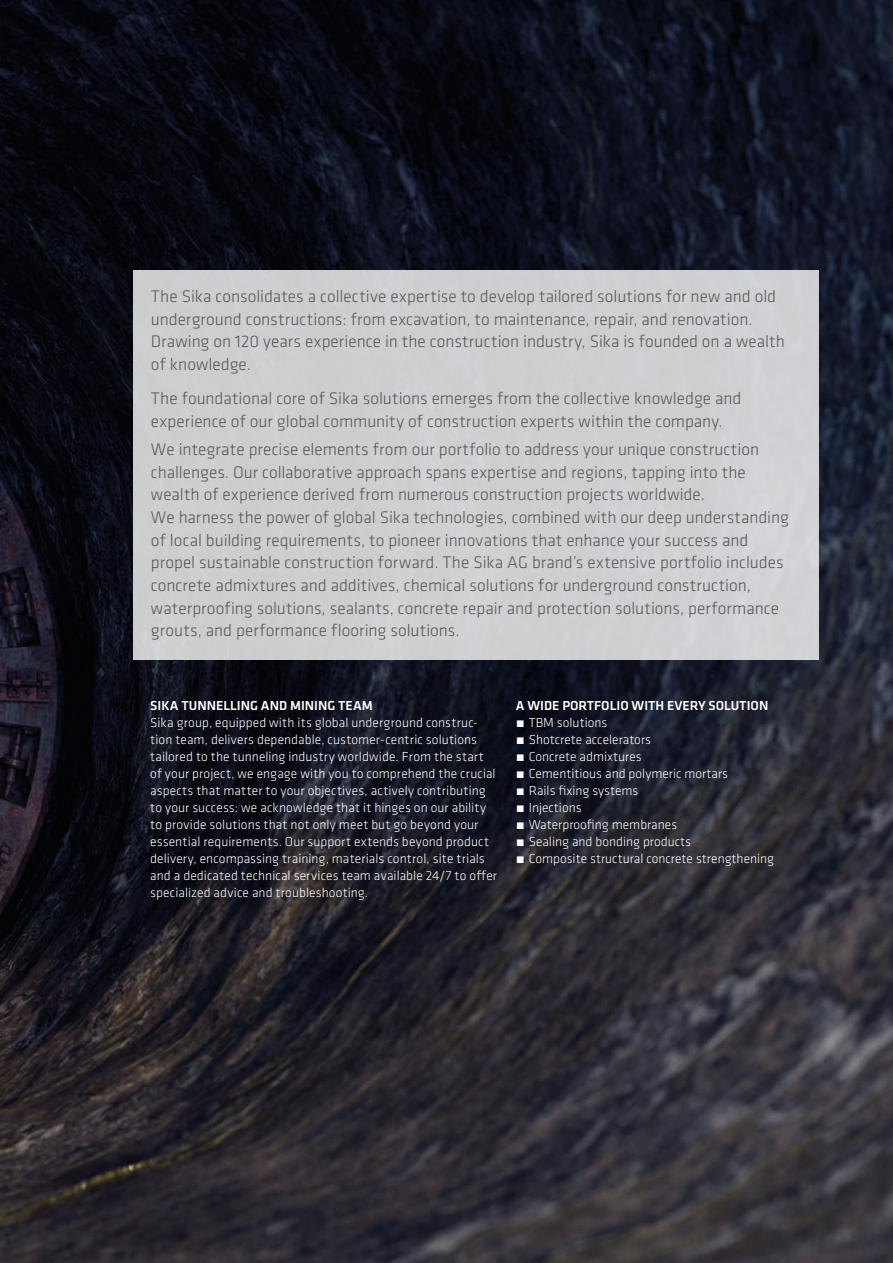
<style>
.page{position:relative;width:893px;height:1263px;background:#fff}
.page>*{position:absolute;margin:0;border:0;box-sizing:border-box;transform-origin:0 0}
.SI__Klavica_Lead{font:300 17.4px/22.6px "Klavika";color:#575756}
.SI_Klavika_copy{font:300 13.5px/17px "Klavika";letter-spacing:.005em;color:#fff}
.SI_Klavica_HL4{font:500 13.5px "Klavika";color:#fff}
</style>
<div class="page">
<img style="left:0;top:0;width:893px;height:1263px">
<div style="left:133px;top:270px;width:686px;height:389px;background:#cecfd1"></div>
<p class="SI__Klavica_Lead" style="left:151px;top:285px;width:635px">The Sika consolidates a collective expertise to develop tailored solutions for new and old underground constructions: from excavation, to maintenance, repair, and renovation.<br>Drawing on 120 years experience in the construction industry, Sika is founded on a wealth of knowledge.</p>
<p class="SI__Klavica_Lead" style="left:151px;top:387px;width:592px">The foundational core of Sika solutions emerges from the collective knowledge and experience of our global community of construction experts within the company.</p>
<p class="SI__Klavica_Lead" style="left:151px;top:438px;width:610px">We integrate precise elements from our portfolio to address your unique construction challenges. Our collaborative approach spans expertise and regions, tapping into the wealth of experience derived from numerous construction projects worldwide.</p>
<p class="SI__Klavica_Lead" style="left:151px;top:506px;width:639px">We harness the power of global Sika technologies, combined with our deep understanding of local building requirements, to pioneer innovations that enhance your success and propel sustainable construction forward. The Sika AG brand’s extensive portfolio includes concrete admixtures and additives, chemical solutions for underground construction, waterproofing solutions, sealants, concrete repair and protection solutions, performance grouts, and performance flooring solutions.</p>
<p class="SI_Klavica_HL4" style="left:150px;top:696px;width:224px">SIKA TUNNELLING AND MINING TEAM</p>
<p class="SI_Klavika_copy" style="left:150px;top:714px;width:348px">Sika group, equipped with its global underground construc&shy;tion team, delivers dependable, customer-centric solutions tailored to the tunneling industry worldwide. From the start of your project, we engage with you to comprehend the crucial aspects that matter to your objectives, actively contributing to your success: we acknowledge that it hinges on our ability to provide solutions that not only meet but go beyond your essential requirements. Our support extends beyond product delivery, encompassing training, materials control, site trials and a dedicated technical services team available 24/7 to offer specialized advice and troubleshooting.</p>
<p class="SI_Klavica_HL4" style="left:516px;top:696px;width:254px">A WIDE PORTFOLIO WITH EVERY SOLUTION</p>
<p class="SI_Klavika_copy" style="left:516px;top:714px;width:93px">́ TBM solutions</p>
<p class="SI_Klavika_copy" style="left:516px;top:731px;width:137px">́ Shotcrete accelerators</p>
<p class="SI_Klavika_copy" style="left:516px;top:748px;width:127px">́ Concrete admixtures</p>
<p class="SI_Klavika_copy" style="left:516px;top:765px;width:214px">́ Cementitious and polymeric mortars</p>
<p class="SI_Klavika_copy" style="left:516px;top:782px;width:124px">́ Rails fixing systems</p>
<p class="SI_Klavika_copy" style="left:516px;top:799px;width:67px">́ Injections</p>
<p class="SI_Klavika_copy" style="left:516px;top:816px;width:163px">́ Waterproofing membranes</p>
<p class="SI_Klavika_copy" style="left:516px;top:833px;width:177px">́ Sealing and bonding products</p>
<p class="SI_Klavika_copy" style="left:516px;top:850px;width:260px">́ Composite structural concrete strengthening</p>
</div>
